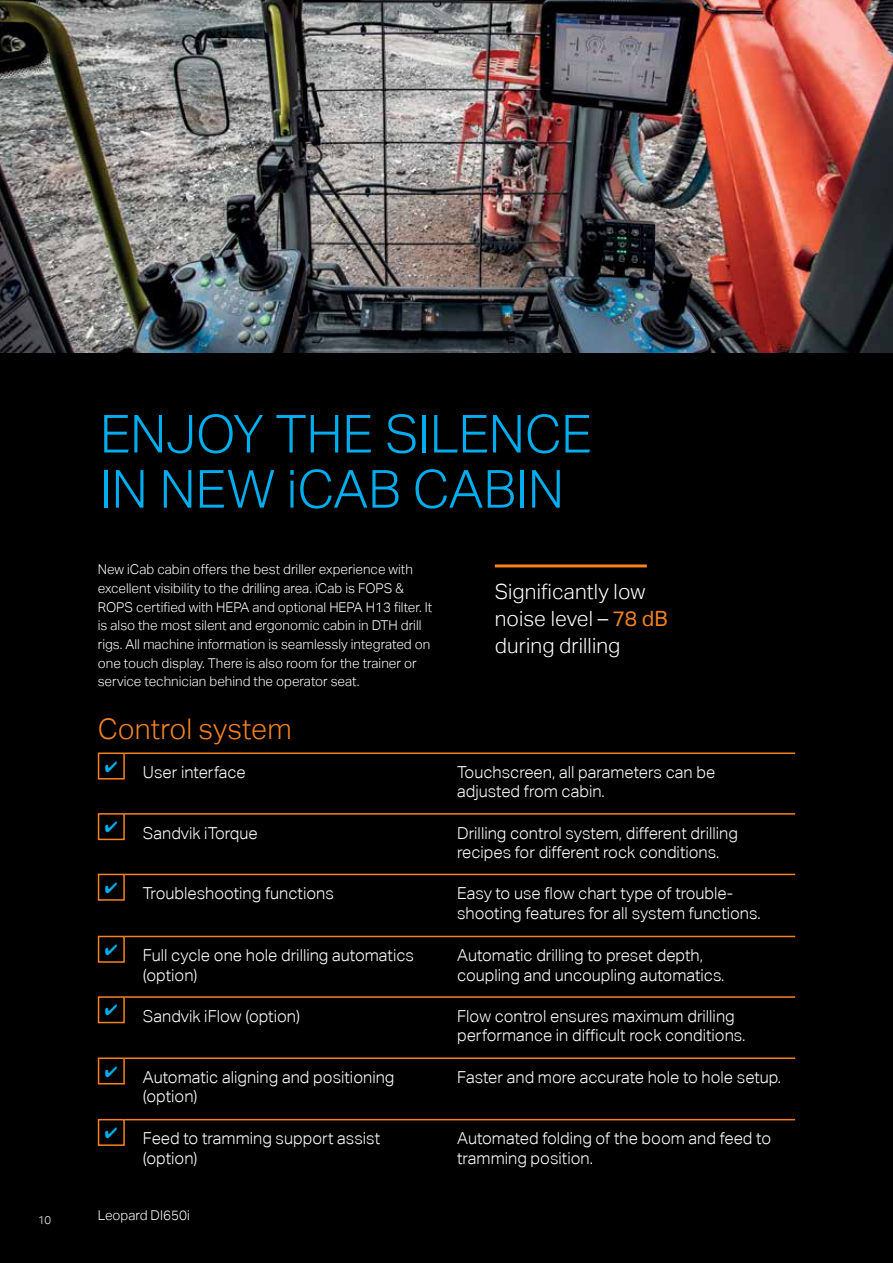
<style>
.page{position:relative;width:893px;height:1263px;background:#000}
.page>*{position:absolute;margin:0;border:0;box-sizing:border-box;transform-origin:0 0}
.t1{font:300 52.5px/55.2px "Aktiv Grotesk";letter-spacing:-.005em;color:#00aeef}
.t2{font:300 28.5px "Aktiv Grotesk";color:#f58220}
.t3{font:300 21px/27px "Aktiv Grotesk";letter-spacing:.005em;color:#fff}
.t4{font:300 16.5px/19.5px "Aktiv Grotesk Corp";color:#fff}
.t5{font:300 13.5px/18.8px "Aktiv Grotesk";color:#fff}
.t6{font:300 11.25px "Aktiv Grotesk";color:#fff}
.s1{font-weight:400;color:#f58220}
</style>
<div class="page">
<img style="left:0;top:0;width:893px;height:352px">
<div style="left:98px;top:752px;width:27px;height:27px;border:2px solid #f58220"></div>
<hr style="left:125px;top:752px;width:670px;height:2px;background:#f58220">
<div style="left:98px;top:813px;width:27px;height:27px;border:2px solid #f58220"></div>
<hr style="left:125px;top:813px;width:670px;height:2px;background:#f58220">
<div style="left:98px;top:874px;width:27px;height:27px;border:2px solid #f58220"></div>
<hr style="left:125px;top:874px;width:670px;height:1px;background:#f58220">
<div style="left:98px;top:1119px;width:27px;height:27px;border:2px solid #f58220"></div>
<hr style="left:125px;top:1119px;width:670px;height:1px;background:#f58220">
<div style="left:98px;top:936px;width:27px;height:27px;border:2px solid #f58220"></div>
<hr style="left:125px;top:936px;width:670px;height:1px;background:#f58220">
<div style="left:98px;top:1057px;width:27px;height:27px;border:2px solid #f58220"></div>
<hr style="left:125px;top:1057px;width:670px;height:2px;background:#f58220">
<div style="left:98px;top:996px;width:27px;height:27px;border:2px solid #f58220"></div>
<hr style="left:125px;top:996px;width:670px;height:2px;background:#f58220">
<hr style="left:495px;top:564px;width:152px;height:3px;background:#f58220">
<p class="t6" style="left:38px;top:1214px;width:14px">10</p>
<h1 class="t1" style="left:100px;top:407px;width:494px">ENJOY THE SILENCE<br>IN NEW iCAB CABIN</h1>
<p class="t5" style="left:98px;top:560px;width:336px">New iCab cabin offers the best driller experience with excellent visibility to the drilling area. iCab is FOPS &amp; ROPS certified with HEPA and optional HEPA H13 filter. It is also the most silent and ergonomic cabin in DTH drill rigs. All machine information is seamlessly integrated on one touch display. There is also room for the trainer or service technician behind the operator seat.</p>
<h2 class="t2" style="left:98px;top:712px;width:195px">Control system</h2>
<p class="t4" style="left:143px;top:762px;width:104px">User interface</p>
<p class="t4" style="left:457px;top:762px;width:260px">Touchscreen, all parameters can be adjusted from cabin.</p>
<p class="t4" style="left:143px;top:823px;width:116px">Sandvik iTorque</p>
<p class="t4" style="left:457px;top:823px;width:282px">Drilling control system, different drilling recipes for different rock conditions.</p>
<p class="t4" style="left:143px;top:883px;width:192px">Troubleshooting functions</p>
<p class="t4" style="left:457px;top:883px;width:305px">Easy to use flow chart type of trouble&shy;shooting features for all system functions.</p>
<p class="t3" style="left:495px;top:578px;width:175px">Significantly low noise level – <span class="s1">78 dB </span>during drilling</p>
<p class="t4" style="left:143px;top:945px;width:273px">Full cycle one hole drilling automatics (option)</p>
<p class="t4" style="left:457px;top:945px;width:269px">Automatic drilling to preset depth, coupling and uncoupling automatics.</p>
<p class="t4" style="left:143px;top:1006px;width:159px">Sandvik iFlow (option)</p>
<p class="t4" style="left:457px;top:1006px;width:290px">Flow control ensures maximum drilling performance in difficult rock conditions.</p>
<p class="t4" style="left:143px;top:1067px;width:253px">Automatic aligning and positioning (option)</p>
<p class="t4" style="left:457px;top:1067px;width:325px">Faster and more accurate hole to hole setup.</p>
<p class="t4" style="left:143px;top:1129px;width:239px">Feed to tramming support assist (option)</p>
<p class="t4" style="left:457px;top:1129px;width:315px">Automated folding of the boom and feed to tramming position.</p>
<p class="t5" style="left:98px;top:1206px;width:94px">Leopard DI650i</p>
</div>
